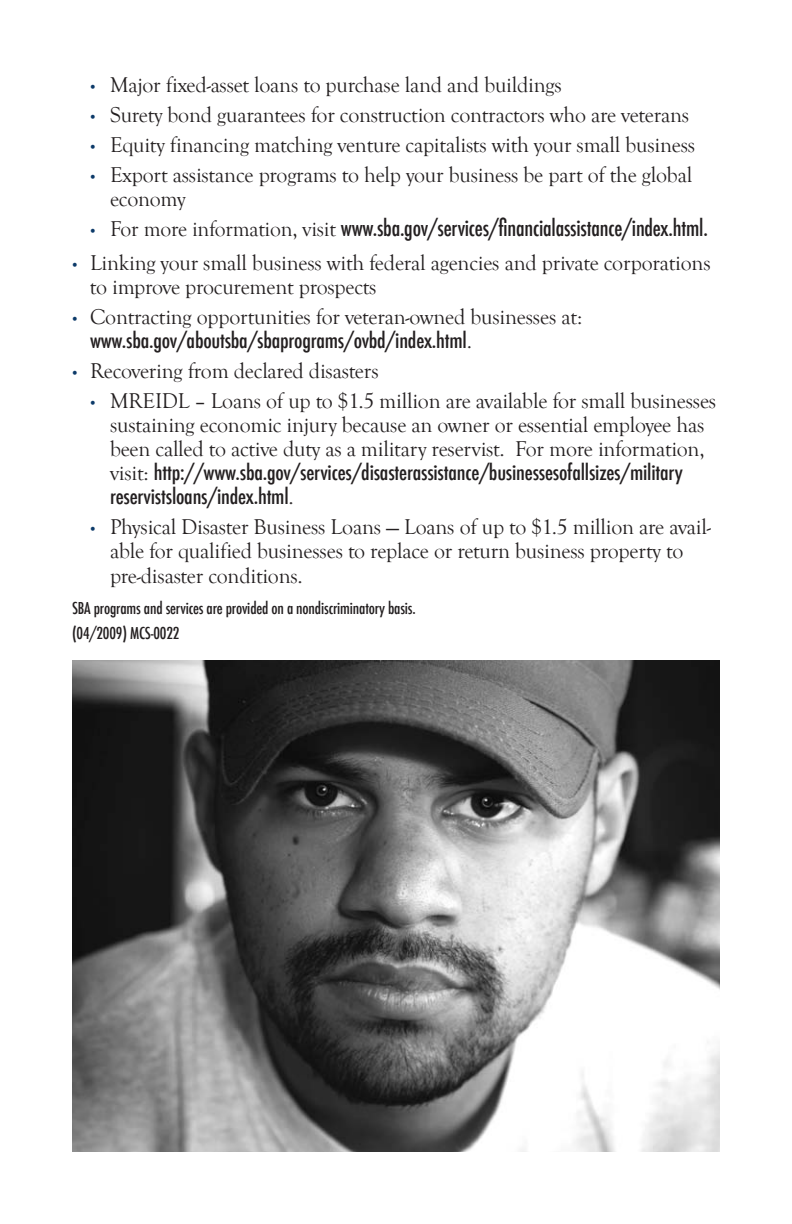
<style>
.page{position:relative;width:792px;height:1224px;background:#fff}
.page>*{position:absolute;margin:0;border:0;box-sizing:border-box;transform-origin:0 0}
.t1{font:22px/24px "Goudy Old Style T";letter-spacing:-.01em;color:#231f20}
.t2{font:500 condensed 22px "Futura";letter-spacing:-.01em;color:#231f20}
.t3{font:500 condensed 20.8px/24px "Futura";letter-spacing:-.01em;color:#231f20;scale:1.04 1}
.t4{font:500 condensed 16px/25px "Futura";letter-spacing:-.01em;color:#231f20}
.s1{font-family:"Times New Roman";font-size:16px;color:#0c3a69}
.s2{font-family:"Times New Roman";font-weight:400;font-stretch:normal;font-size:16px;color:#0c3a69}
.s3{font-family:"Goudy Old Style T";font-weight:400;font-stretch:normal}
.s4{font-family:"Goudy Old Style T";font-weight:400;font-stretch:normal;font-size:22px}
</style>
<div class="page">
<img style="left:72px;top:660px;width:648px;height:492px">
<p class="t1" style="left:90px;top:73px;width:473px"><span class="s1">•</span> Major fixed-asset loans to purchase land and buildings</p>
<p class="t1" style="left:90px;top:103px;width:601px"><span class="s1">•</span> Surety bond guarantees for construction contractors who are veterans</p>
<p class="t1" style="left:90px;top:133px;width:607px"><span class="s1">•</span> Equity financing matching venture capitalists with your small business</p>
<p class="t1" style="left:110px;top:163px;width:584px;text-indent:-20px"><span class="s1">•</span> Export assistance programs to help your business be part of the global economy</p>
<p class="t2" style="left:90px;top:213px;width:619px"><span class="s2">•</span> <span class="s3">For more information, visit</span> www.sba.gov/services/financialassistance/index.html.</p>
<p class="t1" style="left:90px;top:251px;width:622px;text-indent:-18px"><span class="s1">•</span> Linking your small business with federal agencies and private corporations to improve procurement prospects</p>
<p class="t1" style="left:72px;top:305px;width:512px"><span class="s1">•</span> Contracting opportunities for veteran-owned businesses at:</p>
<p class="t3" style="left:90px;top:328px;width:369px">www.sba.gov/aboutsba/sbaprograms/ovbd/index.html<span class="s4">.</span></p>
<p class="t1" style="left:72px;top:359px;width:308px"><span class="s1">•</span> Recovering from declared disasters</p>
<p class="t1" style="left:90px;top:389px;width:628px;text-align:center"><span class="s1">•</span> MREIDL – Loans of up to $1.5 million are available for small businesses sustaining economic injury because an owner or essential employee has been called to active duty as a military reservist. For more information,</p>
<p class="t3" style="left:110px;top:460px;width:552px"><span class="s4">visit:</span> http://www.sba.gov/services/disasterassistance/businessesofallsizes/military reservistsloans/index.html<span class="s4">.</span></p>
<p class="t1" style="left:110px;top:515px;width:603px;text-indent:-20px"><span class="s1">•</span> Physical Disaster Business Loans — Loans of up to $1.5 million are avail&shy;able for qualified businesses to replace or return business property to pre-disaster conditions.</p>
<p class="t4" style="left:72px;top:595px;width:345px">SBA programs and services are provided on a nondiscriminatory basis. (04/2009) MCS-0022</p>
</div>
